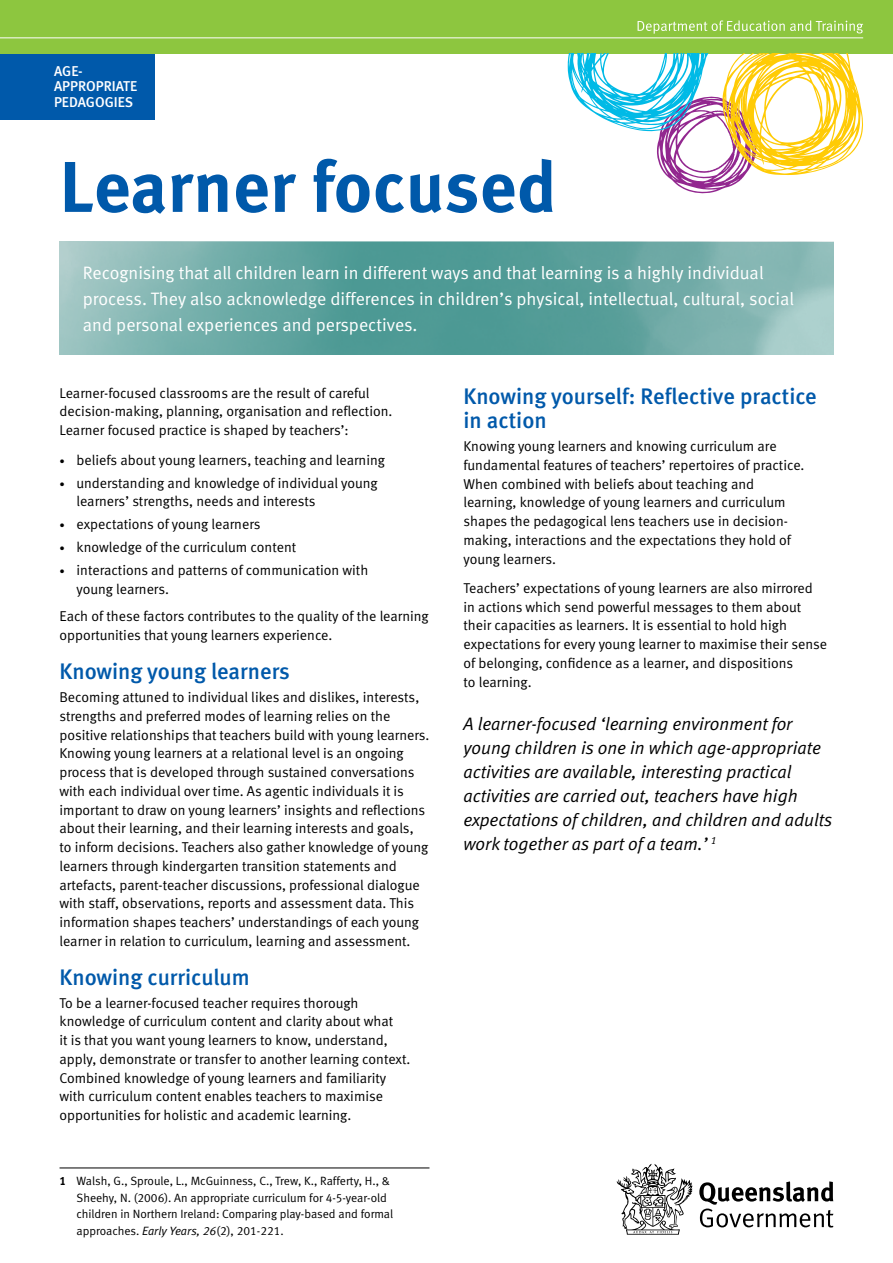
<style>
.page{position:relative;width:893px;height:1263px;background:#fff}
.page>*{position:absolute;margin:0;border:0;box-sizing:border-box;transform-origin:0 0}
.t1{font:700 71.7px "Meta OT";color:#0059aa}
.t2{font:22.5px/24px "Meta Medium LF";color:#0059aa}
.t3{font:italic 18px/24px "Meta Normal LF";color:#000}
.t4{font:18px/25.8px "Meta Normal LF";color:#fff}
.t5{font:14.25px/18.8px "Meta Normal LF";color:#000}
.t6{font:14.25px/15.8px "Meta Medium LF";color:#fff}
.t7{font:12px/16.5px "Meta Normal LF";color:#000}
.s1{font-size:10.5px}
.s2{font-family:"Meta Bold LF"}
.s3{font-style:italic}
</style>
<div class="page">
<svg style="left:699px;top:1181px;width:134px;height:46px"></svg>
<svg style="left:617px;top:1164px;width:75px;height:71px"></svg>
<div style="left:0;top:0;width:154px;height:119px;background:#0059aa"></div>
<div style="left:0;top:0;width:893px;height:53px;background:#8dc63f"></div>
<svg style="left:568px;top:53px;width:295px;height:141px"></svg>
<hr style="left:0;top:37px;width:863px;height:1px;background:#fff">
<svg style="left:638px;top:20px;width:225px;height:14px"></svg>
<hr style="left:60px;top:1168px;width:369px;height:1px;background:#000">
<img style="left:60px;top:242px;width:773px;height:112px">
<p class="t6" style="left:54px;top:63px;width:85px">AGE-<br>APPROPRIATE<br>PEDAGOGIES</p>
<h1 class="t1" style="left:60px;top:142px;width:499px">Learner focused</h1>
<p class="t4" style="left:83px;top:260px;width:713px">Recognising that all children learn in different ways and that learning is a highly individual process. They also acknowledge differences in children’s physical, intellectual, cultural, social and personal experiences and perspectives.</p>
<p class="t5" style="left:60px;top:383px;width:334px">Learner-focused classrooms are the result of careful decision-making, planning, organisation and reflection.<br>Learner focused practice is shaped by teachers’:</p>
<p class="t5" style="left:60px;top:450px;width:327px"><span class="s1">•</span> beliefs about young learners, teaching and learning</p>
<p class="t5" style="left:77px;top:473px;width:303px;text-indent:-17px"><span class="s1">•</span> understanding and knowledge of individual young learners’ strengths, needs and interests</p>
<p class="t5" style="left:60px;top:515px;width:202px"><span class="s1">•</span> expectations of young learners</p>
<p class="t5" style="left:60px;top:538px;width:238px"><span class="s1">•</span> knowledge of the curriculum content</p>
<p class="t5" style="left:77px;top:561px;width:293px;text-indent:-17px"><span class="s1">•</span> interactions and patterns of communication with young learners.</p>
<p class="t5" style="left:60px;top:607px;width:371px">Each of these factors contributes to the quality of the learning opportunities that young learners experience.</p>
<h2 class="t2" style="left:60px;top:659px;width:232px">Knowing young learners</h2>
<p class="t5" style="left:60px;top:687px;width:371px">Becoming attuned to individual likes and dislikes, interests, strengths and preferred modes of learning relies on the positive relationships that teachers build with young learners.<br>Knowing young learners at a relational level is an ongoing process that is developed through sustained conversations with each individual over time. As agentic individuals it is important to draw on young learners’ insights and reflections about their learning, and their learning interests and goals,<br>to inform decisions. Teachers also gather knowledge of young learners through kindergarten transition statements and artefacts, parent-teacher discussions, professional dialogue with staff, observations, reports and assessment data. This information shapes teachers’ understandings of each young learner in relation to curriculum, learning and assessment.</p>
<h2 class="t2" style="left:60px;top:965px;width:192px">Knowing curriculum</h2>
<p class="t5" style="left:60px;top:993px;width:352px">To be a learner-focused teacher requires thorough knowledge of curriculum content and clarity about what<br>it is that you want young learners to know, understand, apply, demonstrate or transfer to another learning context.<br>Combined knowledge of young learners and familiarity with curriculum content enables teachers to maximise opportunities for holistic and academic learning.</p>
<p class="t7" style="left:77px;top:1172px;width:318px;text-indent:-17px"><span class="s2">1</span> Walsh, G., Sproule, L., McGuinness, C., Trew, K., Rafferty, H., &amp; Sheehy, N. (2006). An appropriate curriculum for 4-5-year-old children in Northern Ireland: Comparing play-based and formal approaches. <span class="s3">Early Years, 26</span>(2), 201-221.</p>
<h2 class="t2" style="left:463px;top:384px;width:355px">Knowing yourself: Reflective practice in action</h2>
<p class="t5" style="left:463px;top:437px;width:342px">Knowing young learners and knowing curriculum are fundamental features of teachers’ repertoires of practice.<br>When combined with beliefs about teaching and learning, knowledge of young learners and curriculum shapes the pedagogical lens teachers use in decision&shy;making, interactions and the expectations they hold of young learners.</p>
<p class="t5" style="left:463px;top:578px;width:365px">Teachers’ expectations of young learners are also mirrored in actions which send powerful messages to them about their capacities as learners. It is essential to hold high expectations for every young learner to maximise their sense of belonging, confidence as a learner, and dispositions<br>to learning.</p>
<p class="t3" style="left:463px;top:711px;width:370px">A learner-focused ‘learning environment for young children is one in which age-appropriate activities are available, interesting practical activities are carried out, teachers have high expectations of children, and children and adults work together as part of a team.’ <sup>1</sup></p>
</div>
